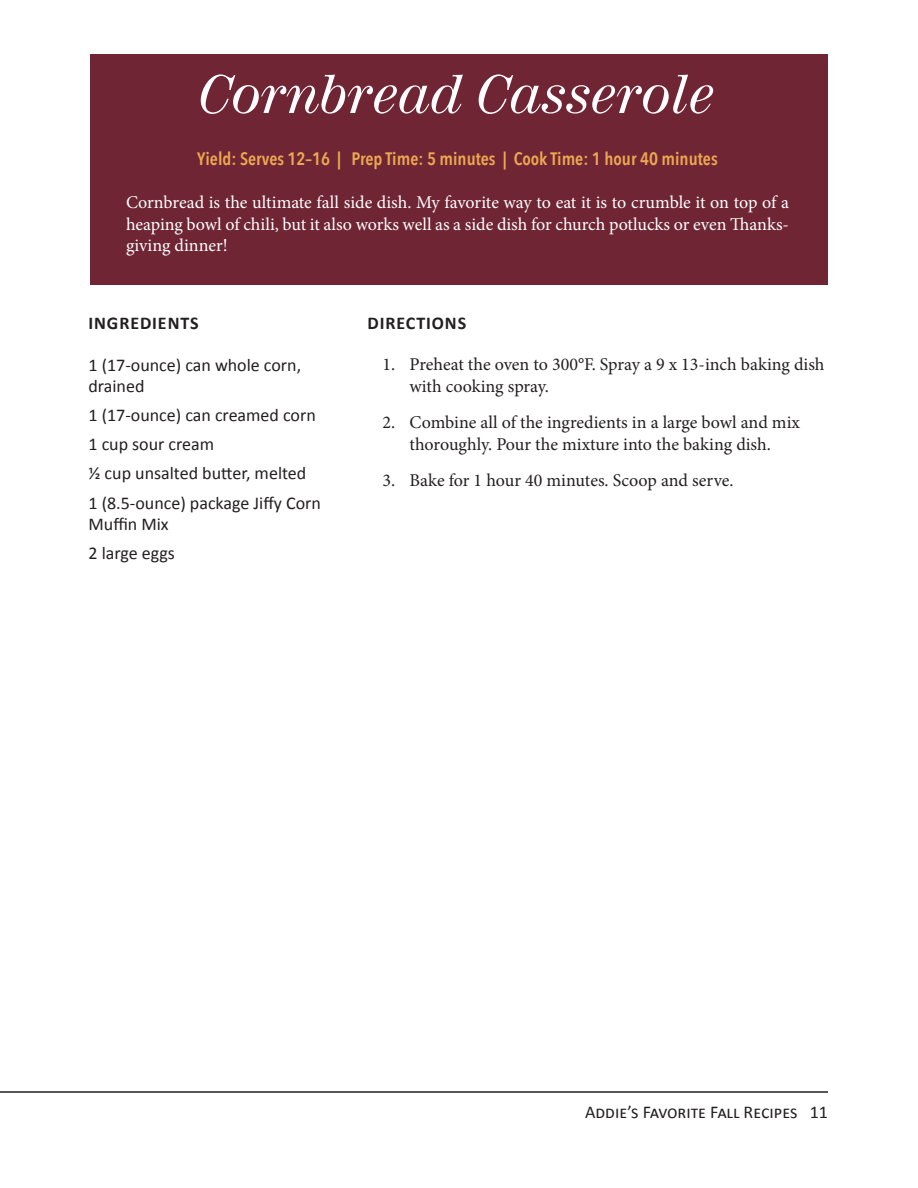
<style>
.page{position:relative;width:918px;height:1188px;background:#fff}
.page>*{position:absolute;margin:0;border:0;box-sizing:border-box;transform-origin:0 0}
.Recipe_Title{font:italic 54px "Century 725 BT";color:#fff}
.t1{font:18px/21.6px "Minion Pro";color:#231f20}
.Recipe_Description{font:18px/21.6px "Minion Pro";color:#fff;text-align:justify}
.Ingredients{font:18px/21.6px "Calibri";color:#231f20}
.Yield_Prep_Cook{font:600 18px "Avenir Next Condensed";color:#eca851}
.Page_Number{font:18px "Calibri";color:#231f20}
.Subheads{font:700 18px "Calibri";letter-spacing:.05em;color:#231f20}
</style>
<div class="page">
<hr style="left:0;top:1091px;width:828px;height:2px;background:#231f20">
<div style="left:90px;top:54px;width:738px;height:231px;background:#6f2534"></div>
<p class="Recipe_Title" style="left:199px;top:61px;width:517px">Cornbread Casserole</p>
<p class="Yield_Prep_Cook" style="left:197px;top:143px;width:522px">Yield: Serves 12–16 | Prep Time: 5 minutes | Cook Time: 1 hour 40 minutes</p>
<p class="Recipe_Description" style="left:126px;top:192px;width:665px">Cornbread is the ultimate fall side dish. My favorite way to eat it is to crumble it on top of a heaping bowl of chili, but it also works well as a side dish for church potlucks or even Thanks&shy;giving dinner!</p>
<p class="Subheads" style="left:88px;top:311px;width:112px">INGREDIENTS</p>
<p class="Subheads" style="left:368px;top:311px;width:100px">DIRECTIONS</p>
<p class="t1" style="left:410px;top:354px;width:417px;text-indent:-27px">1. Preheat the oven to 300°F. Spray a 9 x 13-inch baking dish with cooking spray.</p>
<p class="t1" style="left:382px;top:412px;width:419px;text-align:center">2. Combine all of the ingredients in a large bowl and mix thoroughly. Pour the mixture into the baking dish.</p>
<p class="t1" style="left:382px;top:470px;width:353px">3. Bake for 1 hour 40 minutes. Scoop and serve.</p>
<p class="Ingredients" style="left:88px;top:354px;width:214px">1 (17-ounce) can whole corn, drained</p>
<p class="Ingredients" style="left:88px;top:404px;width:229px">1 (17-ounce) can creamed corn</p>
<p class="Ingredients" style="left:88px;top:434px;width:127px">1 cup sour cream</p>
<p class="Ingredients" style="left:88px;top:463px;width:219px">½ cup unsalted butter, melted</p>
<p class="Ingredients" style="left:88px;top:492px;width:234px">1 (8.5-ounce) package Jiffy Corn<br>Muffin Mix</p>
<p class="Ingredients" style="left:88px;top:542px;width:88px">2 large eggs</p>
<p class="Page_Number" style="left:585px;top:1100px;width:244px">Addie’s Favorite Fall Recipes 11</p>
</div>
